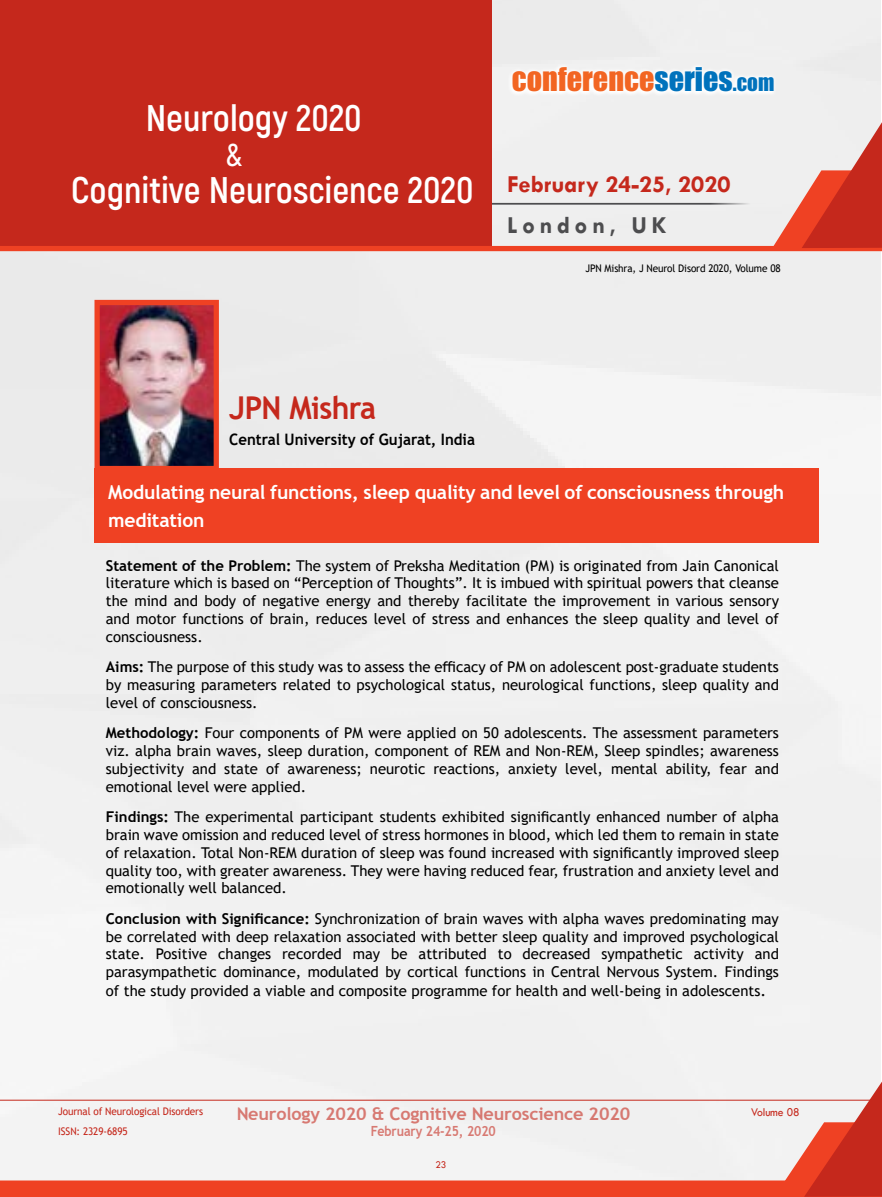
<style>
.page{position:relative;width:882px;height:1197px;background:#fff}
.page>*{position:absolute;margin:0;border:0;box-sizing:border-box;transform-origin:0 0}
.t1{font:700 37.1px "Akrobat";color:#fff}
.t2{font:700 31.5px "Trebuchet MS";letter-spacing:-.02em;color:#c5281c;scale:.95 1}
.t3{font:600 31.5px "Akrobat";color:#fff}
.t4{font:30.1px "Impact";color:#f26522}
.t5{font:700 24.68px "Tw Cen";color:#c5281c}
.t6{font:700 24.68px "Tw Cen";letter-spacing:.18em;color:#4d4d4f}
.t7{font:700 19.25px/28px "Trebuchet MS";letter-spacing:-.01em;color:#fff}
.t8{font:700 17.5px "Trebuchet MS";letter-spacing:-.01em;color:#c5281c}
.t9{font:700 15.75px "Trebuchet MS";color:#000;scale:.95 1}
.t10{font:14.88px/17.8px "Trebuchet MS";color:#000;text-align:justify}
.t11{font:700 14px "Trebuchet MS";letter-spacing:-.01em;color:#c5281c;scale:.89 1}
.t12{font:12.25px "Tw Cen";letter-spacing:-.01em;color:#c5281c;scale:.95 1}
.t13{font:10.5px "Trebuchet MS";letter-spacing:-.01em;color:#c5281c;scale:.95 1}
.t14{font:10.5px "Trebuchet MS";letter-spacing:-.01em;color:#000;scale:.95 1}
.t15{font:10.5px "Tw Cen";color:#c5281c;scale:.95 1}
.s1{color:#0072bc}
.s2{font-size:21.18px;color:#0072bc}
.s3{font-weight:700}
.s4{font-size:15.75px}
</style>
<div class="page">
<div style="left:0;top:0;width:881px;height:1076px;background:#f0f0f0"></div>
<div style="left:0;top:0;width:492px;height:247px;background:#c5281c"></div>
<svg style="left:0;top:122px;width:882px;height:129px"></svg>
<svg style="left:0;top:1076px;width:882px;height:121px"></svg>
<div style="left:508px;top:64px;width:268px;height:33px;background:#fff"></div>
<img style="left:100px;top:306px;width:113px;height:159px">
<div style="left:94px;top:300px;width:125px;height:171px;border:5px solid #ef4123"></div>
<div style="left:94px;top:469px;width:725px;height:74px;background:#ef4123"></div>
<h1 class="t1" style="left:146px;top:95px;width:217px">Neurology 2020</h1>
<h2 class="t3" style="left:225px;top:135px;width:20px">&amp;</h2>
<h1 class="t1" style="left:71px;top:167px;width:404px">Cognitive Neuroscience 2020</h1>
<h3 class="t4" style="left:512px;top:56px;width:264px">CONFERENCE<span class="s1">SERIES</span><span class="s2">.COM</span></h3>
<h3 class="t5" style="left:507px;top:169px;width:225px">February 24-25, 2020</h3>
<h3 class="t6" style="left:507px;top:210px;width:161px">London, UK</h3>
<p class="t14" style="left:585px;top:262px;width:207px">JPN Mishra, J Neurol Disord 2020, Volume 08</p>
<h2 class="t2" style="left:229px;top:388px;width:156px">JPN Mishra</h2>
<p class="t9" style="left:229px;top:430px;width:260px">Central University of Gujarat, India</p>
<p class="t7" style="left:108px;top:479px;width:678px">Modulating neural functions, sleep quality and level of consciousness through meditation</p>
<p class="t10" style="left:106px;top:556px;width:675px"><span class="s3">Statement of the Problem:</span> The system of Preksha Meditation (PM) is originated from Jain Canonical literature which is based on “Perception of Thoughts”. It is imbued with spiritual powers that cleanse the mind and body of negative energy and thereby facilitate the improvement in various sensory and motor functions of brain, reduces level of stress and enhances the sleep quality and level of consciousness.</p>
<p class="t10" style="left:106px;top:658px;width:675px"><span class="s3">Aims:</span> The purpose of this study was to assess the efficacy of PM on adolescent post-graduate students by measuring parameters related to psychological status, neurological functions, sleep quality and level of consciousness.</p>
<p class="t10" style="left:106px;top:724px;width:675px"><span class="s3">Methodology:</span> Four components of PM were applied on 50 adolescents. The assessment parameters viz. alpha brain waves, sleep duration, component of REM and Non-REM, Sleep spindles; awareness subjectivity and state of awareness; neurotic reactions, anxiety level, mental ability, fear and emotional level were applied.</p>
<p class="t10" style="left:106px;top:808px;width:675px"><span class="s3">Findings:</span> The experimental participant students exhibited significantly enhanced number of alpha brain wave omission and reduced level of stress hormones in blood, which led them to remain in state of relaxation. Total Non-REM duration of sleep was found increased with significantly improved sleep quality too, with greater awareness. They were having reduced fear, frustration and anxiety level and emotionally well balanced.</p>
<p class="t10" style="left:106px;top:909px;width:675px"><span class="s3">Conclusion with Significance:</span> Synchronization of brain waves with alpha waves predominating may be correlated with deep relaxation associated with better sleep quality and improved psychological state. Positive changes recorded may be attributed to decreased sympathetic activity and parasympathetic dominance, modulated by cortical functions in Central Nervous System. Findings of the study provided a viable and composite programme for health and well-being in adolescents<span class="s4">.</span></p>
<p class="t8" style="left:236px;top:1102px;width:395px">Neurology 2020 &amp; Cognitive Neuroscience 2020</p>
<p class="t11" style="left:371px;top:1123px;width:142px">February 24-25, 2020</p>
<p class="t13" style="left:58px;top:1105px;width:154px">Journal of Neurological Disorders</p>
<p class="t12" style="left:751px;top:1104px;width:53px">Volume 08</p>
<p class="t13" style="left:58px;top:1125px;width:75px">ISSN: 2329-6895</p>
<p class="t15" style="left:436px;top:1159px;width:13px">23</p>
</div>
